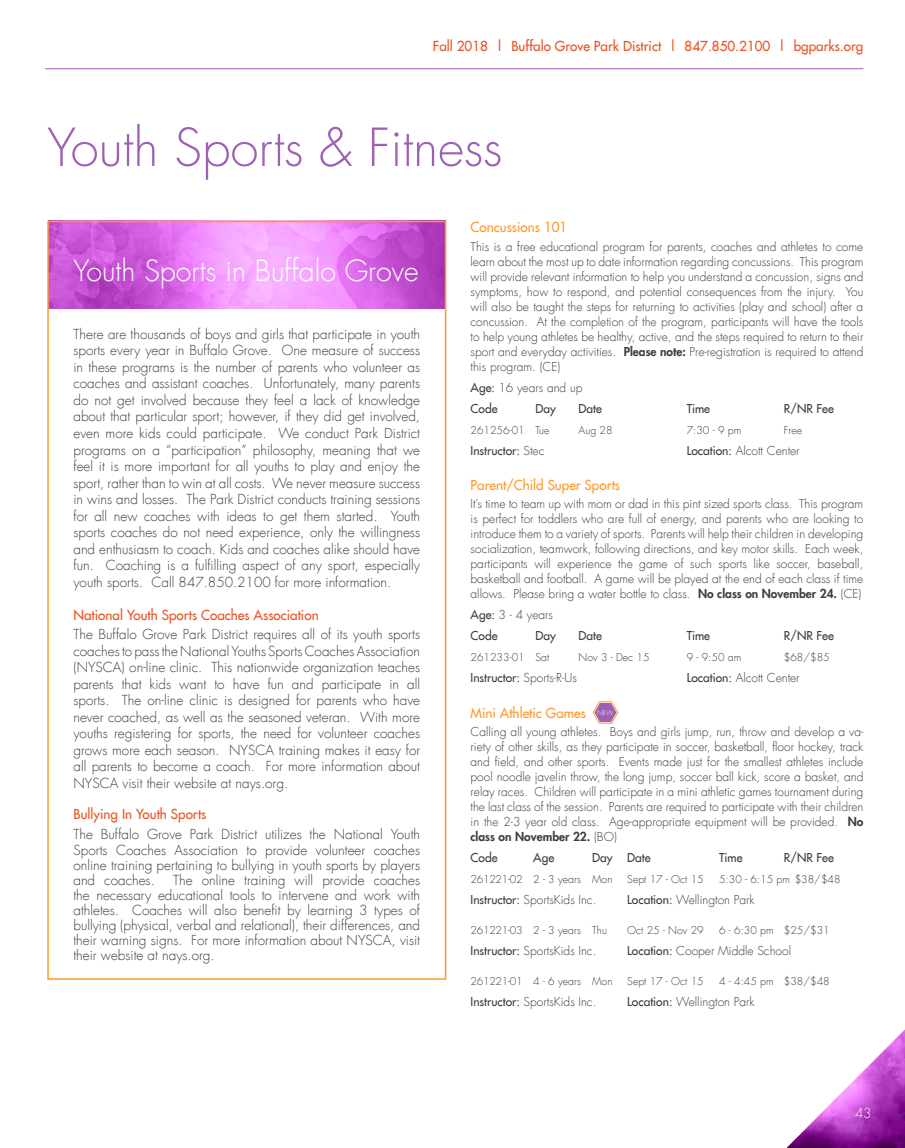
<style>
.page{position:relative;width:905px;height:1148px;background:#fff}
.page>*{position:absolute;margin:0;border:0;box-sizing:border-box;transform-origin:0 0}
.Tab_1{font:300 51px "Futura LT";color:#9e60b4}
.t1{font:300 28.5px "Futura LT";color:#fff}
.t2{font:300 13.5px/16.5px "Futura LT";color:#3e3e3f;text-align:justify}
.t3{font:13.5px "Futura LT";color:#e95424}
.Tab_1-2{font:13.5px "Futura LT";color:#ff992e}
.t4{font:300 13.5px "Futura LT";color:#fff}
.Tab_1-3{font:300 12px/15px "Futura LT";color:#3e3e3f;text-align:justify}
.Tab_1-4{font:12px "Futura LT";color:#3e3e3f}
.Tab_1-5{font:300 10.5px "Futura LT";color:#3e3e3f}
.s1{font-weight:800}
.s2{font-weight:400}
.s3{font-weight:300}
</style>
<div class="page">
<img style="left:50px;top:224px;width:393px;height:84px">
<div style="left:47px;top:221px;width:399px;height:758px;border:2px solid #ff992e"></div>
<svg style="left:593px;top:701px;width:25px;height:22px"></svg>
<img style="left:786px;top:1030px;width:118px;height:118px">
<hr style="left:45px;top:68px;width:818px;height:1px;background:#9e60b4">
<p class="t3" style="left:433px;top:37px;width:432px">Fall 2018 | Buffalo Grove Park District | 847.850.2100 | bgparks.org</p>
<p class="Tab_1" style="left:47px;top:116px;width:456px">Youth Sports &amp; Fitness</p>
<p class="t1" style="left:73px;top:253px;width:347px">Youth Sports in Buffalo Grove</p>
<p class="t2" style="left:73px;top:326px;width:348px">There are thousands of boys and girls that participate in youth sports every year in Buffalo Grove. One measure of success in these programs is the number of parents who volunteer as coaches and assistant coaches. Unfortunately, many parents do not get involved because they feel a lack of knowledge about that particular sport; however, if they did get involved, even more kids could participate. We conduct Park District programs on a “participation” philosophy, meaning that we feel it is more important for all youths to play and enjoy the sport, rather than to win at all costs. We never measure success in wins and losses. The Park District conducts training sessions for all new coaches with ideas to get them started. Youth sports coaches do not need experience, only the willingness and enthusiasm to coach. Kids and coaches alike should have fun. Coaching is a fulfilling aspect of any sport, especially youth sports. Call 847.850.2100 for more information.</p>
<p class="t3" style="left:73px;top:606px;width:247px">National Youth Sports Coaches Association</p>
<p class="t2" style="left:73px;top:626px;width:348px">The Buffalo Grove Park District requires all of its youth sports coaches to pass the National Youths Sports Coaches Association (NYSCA) on-line clinic. This nationwide organization teaches parents that kids want to have fun and participate in all sports. The on-line clinic is designed for parents who have never coached, as well as the seasoned veteran. With more youths registering for sports, the need for volunteer coaches grows more each season. NYSCA training makes it easy for all parents to become a coach. For more information about NYSCA visit their website at nays.org.</p>
<p class="t3" style="left:73px;top:805px;width:134px">Bullying In Youth Sports</p>
<p class="t2" style="left:73px;top:826px;width:348px;line-height:15.5px">The Buffalo Grove Park District utilizes the National Youth Sports Coaches Association to provide volunteer coaches online training pertaining to bullying in youth sports by players and coaches.</p>
<p class="t2" style="left:73px;top:872px;width:348px;line-height:15px;text-indent:100px">The online training will provide coaches the necessary educational tools to intervene and work with athletes. Coaches will also benefit by learning 3 types of bullying (physical, verbal and relational), their differences, and their warning signs. For more information about NYSCA, visit their website at nays.org.</p>
<p class="Tab_1-2" style="left:470px;top:219px;width:98px">Concussions 101</p>
<p class="Tab_1-3" style="left:470px;top:239px;width:394px">This is a free educational program for parents, coaches and athletes to come learn about the most up to date information regarding concussions. This program will provide relevant information to help you understand a concussion, signs and symptoms, how to respond, and potential consequences from the injury. You will also be taught the steps for returning to activities (play and school) after a concussion. At the completion of the program, participants will have the tools to help young athletes be healthy, active, and the steps required to return to their sport and everyday activities. <span class="s1">Please note:</span> Pre-registration is required to attend this program. (CE)</p>
<p class="Tab_1-3" style="left:470px;top:380px;width:113px"><span class="s2">Age:</span> 16 years and up</p>
<p class="Tab_1-4" style="left:470px;top:400px;width:28px">Code</p>
<p class="Tab_1-4" style="left:535px;top:400px;width:22px">Day</p>
<p class="Tab_1-4" style="left:578px;top:400px;width:25px">Date</p>
<p class="Tab_1-4" style="left:686px;top:400px;width:25px">Time</p>
<p class="Tab_1-4" style="left:784px;top:400px;width:51px">R/NR Fee</p>
<p class="Tab_1-5" style="left:470px;top:423px;width:80px">261256-01 Tue</p>
<p class="Tab_1-5" style="left:578px;top:423px;width:35px">Aug 28</p>
<p class="Tab_1-5" style="left:686px;top:423px;width:56px">7:30 - 9 pm</p>
<p class="Tab_1-5" style="left:784px;top:423px;width:20px">Free</p>
<p class="Tab_1-4" style="left:470px;top:442px;width:75px">Instructor: <span class="s3">Stec</span></p>
<p class="Tab_1-3" style="left:686px;top:443px;width:114px"><span class="s2">Location:</span> Alcott Center</p>
<p class="Tab_1-2" style="left:470px;top:476px;width:151px">Parent/Child Super Sports</p>
<p class="Tab_1-3" style="left:470px;top:496px;width:394px">It’s time to team up with mom or dad in this pint sized sports class. This program is perfect for toddlers who are full of energy, and parents who are looking to introduce them to a variety of sports. Parents will help their children in developing socialization, teamwork, following directions, and key motor skills. Each week, participants will experience the game of such sports like soccer, baseball, basketball and football. A game will be played at the end of each class if time allows. Please bring a water bottle to class. <span class="s1">No class on November 24.</span> (CE)</p>
<p class="Tab_1-3" style="left:470px;top:607px;width:84px"><span class="s2">Age:</span> 3 - 4 years</p>
<p class="Tab_1-4" style="left:470px;top:628px;width:28px">Code</p>
<p class="Tab_1-4" style="left:535px;top:628px;width:22px">Day</p>
<p class="Tab_1-4" style="left:578px;top:628px;width:25px">Date</p>
<p class="Tab_1-4" style="left:686px;top:628px;width:25px">Time</p>
<p class="Tab_1-4" style="left:784px;top:628px;width:51px">R/NR Fee</p>
<p class="Tab_1-5" style="left:470px;top:651px;width:80px">261233-01 Sat</p>
<p class="Tab_1-5" style="left:578px;top:651px;width:72px">Nov 3 - Dec 15</p>
<p class="Tab_1-5" style="left:686px;top:651px;width:56px">9 - 9:50 am</p>
<p class="Tab_1-5" style="left:784px;top:651px;width:47px">$68/$85</p>
<p class="Tab_1-4" style="left:470px;top:670px;width:108px">Instructor: <span class="s3">Sports-R-Us</span></p>
<p class="Tab_1-3" style="left:686px;top:670px;width:114px"><span class="s2">Location:</span> Alcott Center</p>
<p class="Tab_1-2" style="left:470px;top:703px;width:117px">Mini Athletic Games</p>
<p class="Tab_1-3" style="left:470px;top:724px;width:394px">Calling all young athletes. Boys and girls jump, run, throw and develop a va&shy;riety of other skills, as they participate in soccer, basketball, floor hockey, track and field, and other sports. Events made just for the smallest athletes include pool noodle javelin throw, the long jump, soccer ball kick, score a basket, and relay races. Children will participate in a mini athletic games tournament during the last class of the session. Parents are required to participate with their children in the 2-3 year old class. Age-appropriate equipment will be provided. <span class="s1">No class on November 22.</span> (BO)</p>
<p class="Tab_1-4" style="left:470px;top:849px;width:28px">Code</p>
<p class="Tab_1-4" style="left:533px;top:849px;width:22px">Age</p>
<p class="Tab_1-4" style="left:592px;top:849px;width:60px">Day Date</p>
<p class="Tab_1-4" style="left:719px;top:849px;width:25px">Time</p>
<p class="Tab_1-4" style="left:784px;top:849px;width:51px">R/NR Fee</p>
<p class="Tab_1-5" style="left:470px;top:872px;width:143px">261221-02 2 - 3 years Mon</p>
<p class="Tab_1-5" style="left:627px;top:872px;width:78px">Sept 17 - Oct 15</p>
<p class="Tab_1-5" style="left:719px;top:872px;width:123px">5:30 - 6:15 pm $38/$48</p>
<p class="Tab_1-3" style="left:470px;top:892px;width:127px"><span class="s2">Instructor:</span> SportsKids Inc.</p>
<p class="Tab_1-3" style="left:627px;top:892px;width:129px"><span class="s2">Location:</span> Wellington Park</p>
<p class="Tab_1-5" style="left:470px;top:923px;width:138px">261221-03 2 - 3 years Thu</p>
<p class="Tab_1-5" style="left:627px;top:923px;width:78px">Oct 25 - Nov 29</p>
<p class="Tab_1-5" style="left:719px;top:923px;width:112px">6 - 6:30 pm $25/$31</p>
<p class="Tab_1-3" style="left:470px;top:943px;width:127px"><span class="s2">Instructor:</span> SportsKids Inc.</p>
<p class="Tab_1-3" style="left:627px;top:943px;width:165px"><span class="s2">Location:</span> Cooper Middle School</p>
<p class="Tab_1-5" style="left:470px;top:974px;width:143px">261221-01 4 - 6 years Mon</p>
<p class="Tab_1-5" style="left:627px;top:974px;width:78px">Sept 17 - Oct 15</p>
<p class="Tab_1-5" style="left:719px;top:974px;width:112px">4 - 4:45 pm $38/$48</p>
<p class="Tab_1-3" style="left:470px;top:994px;width:127px"><span class="s2">Instructor:</span> SportsKids Inc.</p>
<p class="Tab_1-3" style="left:627px;top:994px;width:129px"><span class="s2">Location:</span> Wellington Park</p>
<p class="t4" style="left:855px;top:1104px;width:18px">43</p>
</div>
